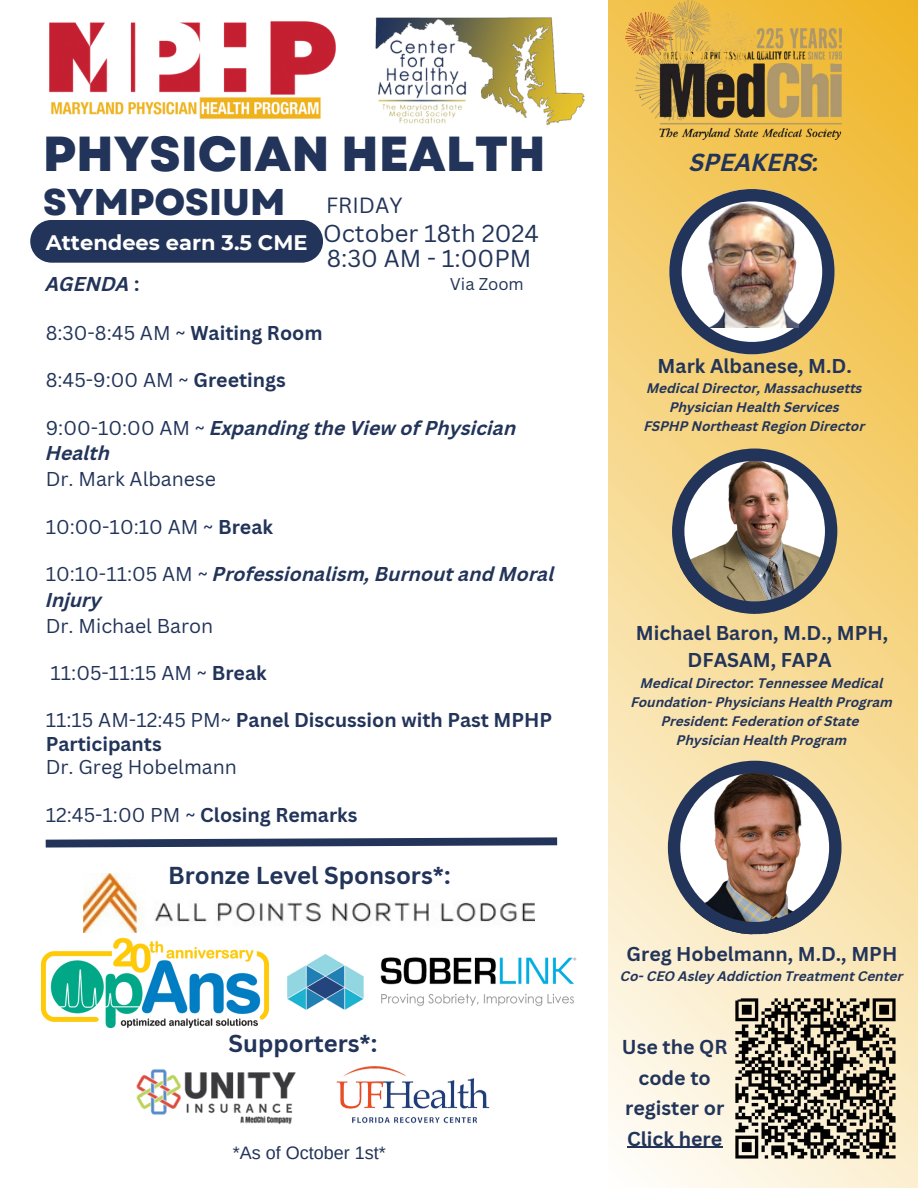
<style>
.page{position:relative;width:918px;height:1188px;background:#fff}
.page>*{position:absolute;margin:0;border:0;box-sizing:border-box;transform-origin:0 0}
.t1{font:800 49.2px "Garet";color:#223459}
.t2{font:800 37.2px "Garet";color:#223459}
.t3{font:italic 700 24px "Canva Sans";color:#223459}
.t4{font:700 23.85px "Canva Sans";color:#223459}
.t5{font:23.85px "Canva Sans";color:#223459}
.t6{font:21.45px "Canva Sans";color:#223459}
.t7{font:700 21px "Montserrat";color:#fff}
.t8{font:700 19.65px/30.3px "Canva Sans";color:#223459;text-align:center}
.t9{font:700 19.5px/27px "Canva Sans";color:#223459;text-align:center}
.t10{font:19.5px "Canva Sans";color:#223459}
.t11{font:italic 700 19.5px/25.8px "Canva Sans";color:#223459}
.t12{font:18px "Arimo";color:#223459}
.t13{font:16.65px "Canva Sans";color:#223459}
.t14{font:italic 700 13.5px/19.2px "Canva Sans";color:#223459;text-align:center}
.s1{font-style:normal}
.s2{font-weight:700}
.s3{font-weight:400;font-style:normal}
.s4{font-weight:400}
</style>
<div class="page">
<svg style="left:609px;top:0;width:309px;height:1188px;background:#f6d88e"></svg>
<img style="left:49px;top:21px;width:287px;height:98px">
<img style="left:375px;top:17px;width:210px;height:108px">
<svg style="left:669px;top:189px;width:166px;height:165px"></svg>
<img style="left:705px;top:201px;width:94px;height:127px">
<svg style="left:668px;top:761px;width:173px;height:173px"></svg>
<img style="left:672px;top:449px;width:165px;height:165px">
<img style="left:84px;top:873px;width:451px;height:60px">
<img style="left:42px;top:937px;width:227px;height:91px">
<img style="left:287px;top:954px;width:290px;height:56px">
<img style="left:336px;top:1066px;width:154px;height:58px">
<img style="left:136px;top:1069px;width:160px;height:55px">
<img style="left:626px;top:0;width:216px;height:140px">
<svg style="left:45px;top:837px;width:513px;height:11px"></svg>
<img style="left:707px;top:971px;width:211px;height:217px">
<div style="left:30px;top:220px;width:293px;height:43px;background:#223459"></div>
<hr style="left:627px;top:1147px;width:95px;height:1px;background:#223459">
<p class="t1" style="left:43px;top:118px;width:505px">PHYSICIAN HEALTH</p>
<p class="t2" style="left:43px;top:175px;width:244px">SYMPOSIUM</p>
<p class="t6" style="left:326px;top:191px;width:78px">FRIDAY</p>
<p class="t7" style="left:46px;top:230px;width:263px">Attendees earn 3.5 CME</p>
<p class="t5" style="left:323px;top:217px;width:217px">October 18th 2024</p>
<p class="t5" style="left:327px;top:241px;width:206px">8:30 AM - 1:00PM</p>
<h4 class="t11" style="left:46px;top:273px;width:95px">AGENDA <span class="s1">:</span></h4>
<p class="t10" style="left:46px;top:319px;width:278px">8:30-8:45 AM ~ <span class="s2">Waiting Room</span></p>
<p class="t10" style="left:46px;top:367px;width:242px">8:45-9:00 AM ~ <span class="s2">Greetings</span></p>
<p class="t11" style="left:46px;top:417px;width:472px"><span class="s3">9:00-10:00 AM ~</span> Expanding the View of Physician<br>Health</p>
<p class="t10" style="left:46px;top:466px;width:172px">Dr. Mark Albanese</p>
<p class="t10" style="left:46px;top:513px;width:229px">10:00-10:10 AM ~ <span class="s2">Break</span></p>
<p class="t11" style="left:46px;top:563px;width:510px"><span class="s3">10:10-11:05 AM ~</span> Professionalism, Burnout and Moral<br>Injury</p>
<p class="t10" style="left:46px;top:612px;width:169px">Dr. Michael Baron</p>
<p class="t10" style="left:50px;top:659px;width:218px">11:05-11:15 AM ~ <span class="s2">Break</span></p>
<p class="t9" style="left:46px;top:708px;width:508px;line-height:23.7px;text-align:left"><span class="s4">11:15 AM-12:45 PM~</span> Panel Discussion with Past MPHP<br>Participants</p>
<p class="t10" style="left:46px;top:754px;width:193px">Dr. Greg Hobelmann</p>
<p class="t9" style="left:46px;top:801px;width:313px"><span class="s4">12:45-1:00 PM ~</span> Closing Remarks</p>
<p class="t13" style="left:450px;top:272px;width:76px">Via Zoom</p>
<h5 class="t4" style="left:168px;top:859px;width:284px">Bronze Level Sponsors*:</h5>
<p class="t3" style="left:690px;top:153px;width:131px">SPEAKERS:</p>
<p class="t9" style="left:658px;top:352px;width:196px">Mark Albanese, M.D.</p>
<p class="t14" style="left:647px;top:380px;width:217px">Medical Director, Massachusetts<br>Physician Health Services</p>
<p class="t14" style="left:644px;top:418px;width:222px">FSPHP Northeast Region Director</p>
<p class="t9" style="left:636px;top:619px;width:254px">Michael Baron, M.D., MPH,<br>DFASAM, FAPA</p>
<p class="t14" style="left:631px;top:675px;width:263px">Medical Director: Tennessee Medical<br>Foundation- Physicians Health Program</p>
<p class="t14" style="left:661px;top:713px;width:199px">President: Federation of State</p>
<p class="t14" style="left:677px;top:732px;width:172px">Physician Health Program</p>
<h5 class="t9" style="left:627px;top:939px;width:272px">Greg Hobelmann, M.D., MPH</h5>
<p class="t14" style="left:621px;top:968px;width:284px">Co- CEO Asley Addiction Treatment Center</p>
<p class="t4" style="left:229px;top:1027px;width:150px">Supporters*:</p>
<p class="t8" style="left:622px;top:1032px;width:107px">Use the QR code to register or<br>Click here</p>
<p class="t12" style="left:233px;top:1142px;width:154px">*As of October 1st*</p>
</div>
